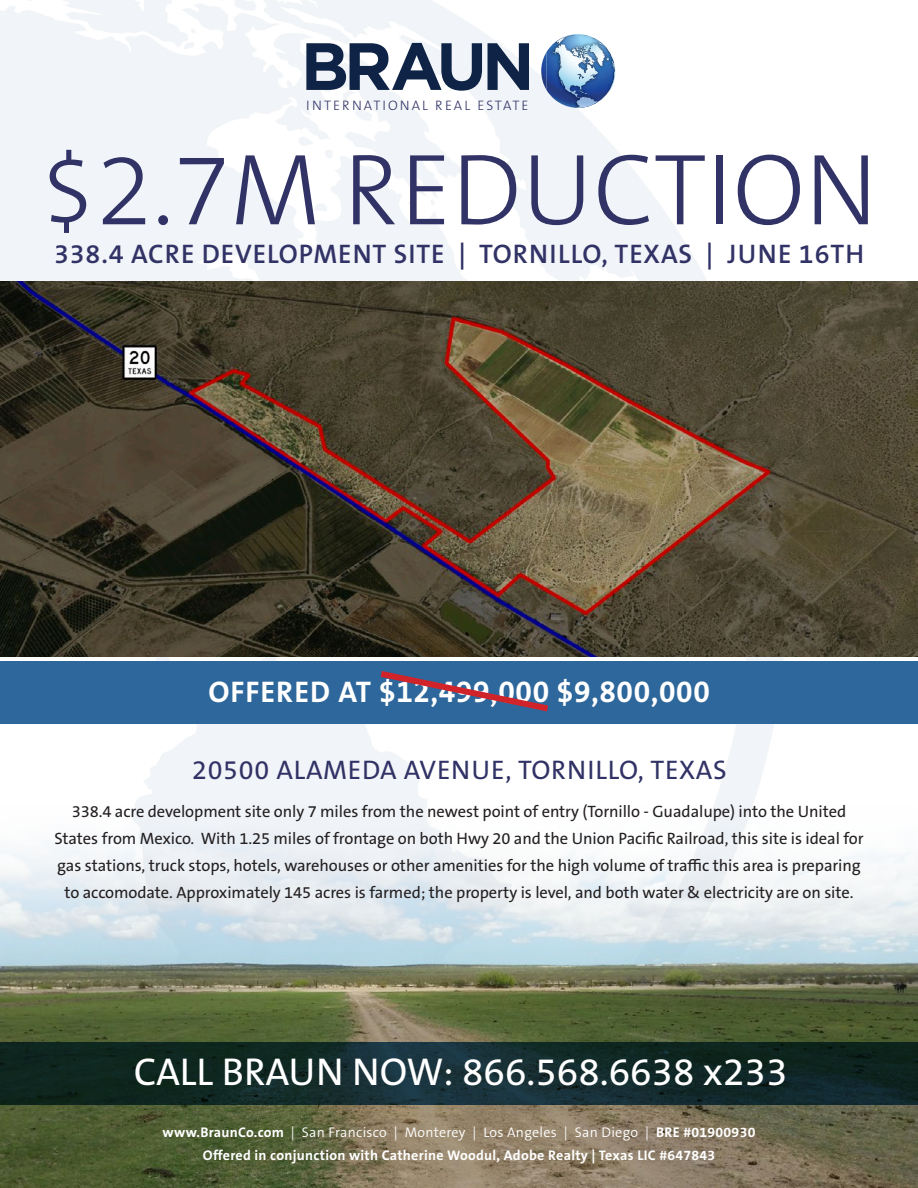
<style>
.page{position:relative;width:918px;height:1188px;background:#fff}
.page>*{position:absolute;margin:0;border:0;box-sizing:border-box;transform-origin:0 0}
.t1{font:300 102px "The Sans B W3";color:#313265}
.t2{font:39px "The Sans B W5 Plain";color:#fff}
.t3{font:700 30px "The Sans B W7";letter-spacing:.02em;color:#fff}
.t4{font:600 27px "The Sans B W6";letter-spacing:.035em;color:#313265}
.t5{font:27px "The Sans B W5 Plain";letter-spacing:.025em;color:#313265}
.t6{font:16.5px/27px "The Sans B W5 Plain";letter-spacing:-.005em;color:#231f20;text-align:center}
.t7{font:300 14.1px "The Sans B W4";letter-spacing:.02em;color:#fff}
.t8{font:700 14.1px "The Sans B W7";letter-spacing:.02em;color:#fff}
.t9{font:300 13.8px "The Sans B W3";letter-spacing:.15em;color:#313265}
.s1{font-family:"The Sans B W7";font-weight:700}
</style>
<div class="page">
<img style="left:0;top:0;width:784px;height:794px">
<img style="left:0;top:794px;width:918px;height:394px">
<div style="left:0;top:661px;width:918px;height:63px;background:#2e679b"></div>
<svg style="left:0;top:1042px;width:918px;height:63px;background:#112929"></svg>
<svg style="left:551px;top:34px;width:64px;height:74px"></svg>
<svg style="left:306px;top:43px;width:176px;height:48px"></svg>
<svg style="left:488px;top:43px;width:41px;height:47px"></svg>
<img style="left:0;top:281px;width:918px;height:376px">
<svg style="left:380px;top:671px;width:168px;height:41px"></svg>
<p class="t9" style="left:306px;top:96px;width:224px">INTERNATIONAL REAL ESTATE</p>
<p class="t1" style="left:40px;top:124px;width:839px">$2.7M REDUCTION</p>
<p class="t4" style="left:54px;top:236px;width:812px">338.4 ACRE DEVELOPMENT SITE | TORNILLO, TEXAS | JUNE 16TH</p>
<p class="t3" style="left:208px;top:673px;width:503px">OFFERED AT $12,499,000 $9,800,000</p>
<p class="t5" style="left:192px;top:753px;width:536px">20500 ALAMEDA AVENUE, TORNILLO, TEXAS</p>
<p class="t6" style="left:54px;top:798px;width:811px">338.4 acre development site only 7 miles from the newest point of entry (Tornillo - Guadalupe) into the United States from Mexico. With 1.25 miles of frontage on both Hwy 20 and the Union Pacific Railroad, this site is ideal for gas stations, truck stops, hotels, warehouses or other amenities for the high volume of traffic this area is preparing to accomodate. Approximately 145 acres is farmed; the property is level, and both water &amp; electricity are on site.</p>
<p class="t2" style="left:134px;top:1047px;width:655px">CALL BRAUN NOW: 866.568.6638 x233</p>
<p class="t7" style="left:163px;top:1123px;width:594px"><span class="s1">www.BraunCo.com</span> | San Francisco | Monterey | Los Angeles | San Diego | <span class="s1">BRE #01900930</span></p>
<p class="t8" style="left:203px;top:1146px;width:514px">Offered in conjunction with Catherine Woodul, Adobe Realty | Texas LIC #647843</p>
</div>
